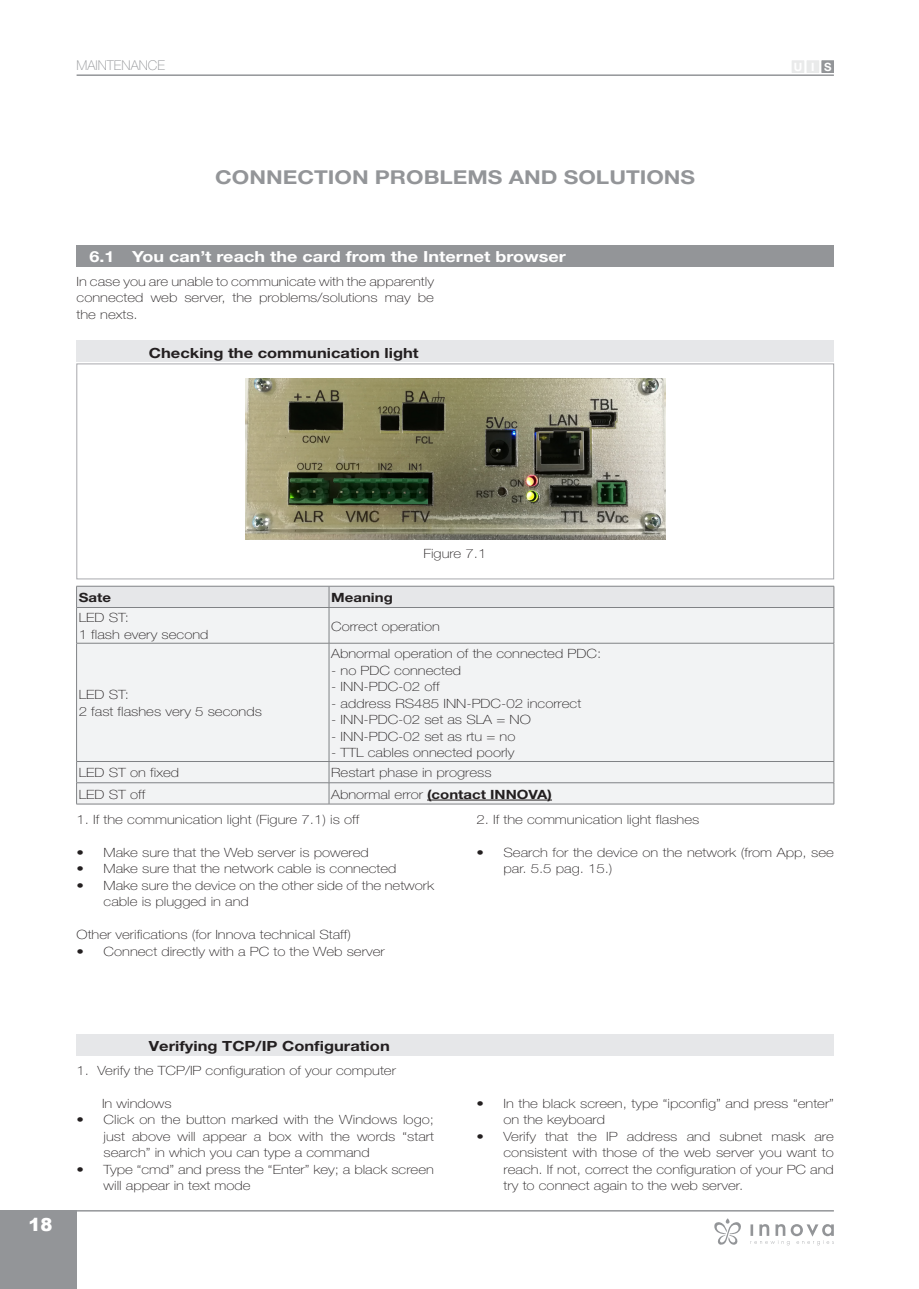
<style>
.page{position:relative;width:919px;height:1289px;background:#fff}
.page>*{position:absolute;margin:0;border:0;box-sizing:border-box;transform-origin:0 0}
.H1_-_Titolo_Capitolo{font:700 19.2px "Helvetica Neue LT Std";color:#939598;scale:1.18 1}
.t1{font:900 18px "Arial";color:#fff}
.H2_-_Capitolo_non_nu{font:700 15.3px "Helvetica Neue LT Std";color:#fff;scale:1.18 1}
.H3_-_Titoli_paragraf{font:700 14.1px "Helvetica Neue LT Std";color:#231f20;scale:1.18 1}
.t2{font:100 13.5px "Helvetica Neue LT Std";color:#939598}
.Testo{font:100 12.75px/16.5px "Helvetica Neue LT Std";color:#231f20;scale:1.18 1}
.Testo-2{font:700 12.75px "Helvetica Neue LT Std";color:#231f20;scale:1.18 1}
.Intestazioni_tabelle{font:700 12.75px "Helvetica Neue LT Std";color:#231f20;scale:1.18 1}
.Rientro_Test_Mono{font:100 12.75px "Helvetica Neue LT Std";color:#231f20;scale:1.18 1}
.t3{font:700 11.4px "Helvetica Neue LT Std";color:#fff}
.s1{font-weight:100}
</style>
<div class="page">
<hr style="left:77px;top:1209px;width:756px;height:2px;background:#939598">
<div style="left:0;top:1209px;width:77px;height:79px;background:#939598"></div>
<hr style="left:77px;top:74px;width:756px;height:2px;background:#939598">
<div style="left:821px;top:61px;width:12px;height:11px;background:#939598"></div>
<div style="left:821px;top:60px;width:12px;height:13px;border:1px solid #939598"></div>
<div style="left:807px;top:61px;width:11px;height:11px;background:#e9eaea"></div>
<div style="left:792px;top:61px;width:11px;height:11px;background:#e9eaea"></div>
<div style="left:77px;top:245px;width:756px;height:21px;background:#939598"></div>
<div style="left:77px;top:363px;width:756px;height:216px;border:1px solid #a8a9ad"></div>
<div style="left:77px;top:341px;width:756px;height:21px;background:#e6e7e9"></div>
<div style="left:77px;top:1033px;width:756px;height:22px;background:#e6e7e9"></div>
<div style="left:77px;top:608px;width:756px;height:195px;background:#f2f3f4"></div>
<div style="left:76px;top:587px;width:758px;height:20px;background:#e6e7e9"></div>
<hr style="left:76px;top:586px;width:253px;height:1px;background:#808285">
<hr style="left:329px;top:586px;width:505px;height:1px;background:#808285">
<hr style="left:76px;top:607px;width:1px;height:36px;background:#808285">
<hr style="left:329px;top:607px;width:1px;height:36px;background:#808285">
<hr style="left:833px;top:607px;width:1px;height:36px;background:#808285">
<hr style="left:76px;top:643px;width:1px;height:118px;background:#808285">
<hr style="left:329px;top:643px;width:1px;height:118px;background:#808285">
<hr style="left:833px;top:643px;width:1px;height:118px;background:#808285">
<svg style="left:76px;top:762px;width:1px;height:41px"></svg>
<svg style="left:329px;top:762px;width:1px;height:41px"></svg>
<svg style="left:833px;top:762px;width:1px;height:41px"></svg>
<hr style="left:76px;top:607px;width:253px;height:1px;background:#808285">
<hr style="left:329px;top:607px;width:505px;height:1px;background:#808285">
<hr style="left:76px;top:643px;width:253px;height:1px;background:#808285">
<hr style="left:329px;top:643px;width:505px;height:1px;background:#808285">
<hr style="left:76px;top:761px;width:253px;height:1px;background:#808285">
<hr style="left:329px;top:761px;width:505px;height:1px;background:#808285">
<hr style="left:76px;top:782px;width:253px;height:1px;background:#808285">
<hr style="left:329px;top:782px;width:505px;height:1px;background:#808285">
<hr style="left:76px;top:803px;width:253px;height:1px;background:#808285">
<hr style="left:329px;top:803px;width:505px;height:1px;background:#808285">
<hr style="left:427px;top:799px;width:125px;height:1px;background:#231f20">
<img style="left:245px;top:378px;width:420px;height:161px">
<svg style="left:750px;top:1224px;width:83px;height:21px"></svg>
<svg style="left:714px;top:1218px;width:27px;height:27px"></svg>
<p class="t2" style="left:77px;top:57px;width:90px">MAINTENANCE</p>
<p class="H1_-_Titolo_Capitolo" style="left:215px;top:165px;width:408px">CONNECTION PROBLEMS AND SOLUTIONS</p>
<p class="H2_-_Capitolo_non_nu" style="left:89px;top:247px;width:23px">6.1</p>
<p class="H2_-_Capitolo_non_nu" style="left:132px;top:247px;width:369px">You can’t reach the card from the Internet browser</p>
<p class="Testo" style="left:77px;top:273px;width:304px;text-align:justify">In case you are unable to communicate with the apparently connected web server, the problems/solutions may be the nexts.</p>
<p class="H3_-_Titoli_paragraf" style="left:149px;top:344px;width:230px">Checking the communication light</p>
<p class="t3" style="left:793px;top:60px;width:39px">UIS</p>
<p class="Rientro_Test_Mono" style="left:423px;top:546px;width:55px">Figure 7.1</p>
<p class="Intestazioni_tabelle" style="left:79px;top:589px;width:29px">Sate</p>
<p class="Intestazioni_tabelle" style="left:331px;top:589px;width:54px">Meaning</p>
<p class="Testo" style="left:79px;top:609px;width:44px">LED ST:</p>
<p class="Testo" style="left:79px;top:626px;width:111px">1 flash every second</p>
<p class="Testo" style="left:331px;top:618px;width:94px">Correct operation</p>
<p class="Testo" style="left:79px;top:686px;width:44px">LED ST:</p>
<p class="Testo" style="left:79px;top:703px;width:157px">2 fast flashes very 5 seconds</p>
<p class="Testo" style="left:331px;top:645px;width:230px">Abnormal operation of the connected PDC:</p>
<p class="Testo" style="left:331px;top:662px;width:112px">- no PDC connected</p>
<p class="Testo" style="left:331px;top:678px;width:93px">- INN-PDC-02 off</p>
<p class="Testo" style="left:331px;top:695px;width:213px">- address RS485 INN-PDC-02 incorrect</p>
<p class="Testo" style="left:331px;top:711px;width:171px">- INN-PDC-02 set as SLA = NO</p>
<p class="Testo" style="left:331px;top:728px;width:158px">- INN-PDC-02 set as rtu = no</p>
<p class="Testo" style="left:331px;top:744px;width:157px">- TTL cables onnected poorly</p>
<p class="Testo" style="left:79px;top:764px;width:87px">LED ST on fixed</p>
<p class="Testo" style="left:331px;top:764px;width:137px">Restart phase in progress</p>
<p class="Testo" style="left:79px;top:786px;width:58px">LED ST off</p>
<p class="Testo-2" style="left:331px;top:786px;width:189px"><span class="s1">Abnormal error</span> (contact INNOVA)</p>
<p class="Testo" style="left:77px;top:811px;width:241px">1. If the communication light (Figure 7.1) is off</p>
<p class="Testo" style="left:77px;top:844px;width:249px">• Make sure that the Web server is powered</p>
<p class="Testo" style="left:77px;top:860px;width:273px">• Make sure that the network cable is connected</p>
<p class="Testo" style="left:104px;top:877px;width:281px;text-indent:-27px">• Make sure the device on the other side of the network cable is plugged in and</p>
<p class="Testo" style="left:77px;top:926px;width:234px">Other verifications (for Innova technical Staff)</p>
<p class="Testo" style="left:77px;top:943px;width:262px">• Connect directly with a PC to the Web server</p>
<p class="Testo" style="left:476px;top:811px;width:190px">2. If the communication light flashes</p>
<p class="Testo" style="left:503px;top:844px;width:281px;text-indent:-27px">• Search for the device on the network (from App, see par. 5.5 pag. 15.)</p>
<h2 class="t1" style="left:28px;top:1211px;width:26px">18</h2>
<p class="H3_-_Titoli_paragraf" style="left:149px;top:1037px;width:206px">Verifying TCP/IP Configuration</p>
<p class="Testo" style="left:77px;top:1061px;width:272px">1. Verify the TCP/IP configuration of your computer</p>
<p class="Testo" style="left:102px;top:1094px;width:60px">In windows</p>
<p class="Testo" style="left:104px;top:1111px;width:281px;text-align:justify;text-indent:-27px">• Click on the button marked with the Windows logo; just above will appear a box with the words “start search” in which you can type a command</p>
<p class="Testo" style="left:104px;top:1160px;width:281px;text-indent:-27px">• Type “cmd” and press the “Enter” key; a black screen will appear in text mode</p>
<p class="Testo" style="left:503px;top:1094px;width:281px;text-indent:-27px">• In the black screen, type “ipconfig” and press “enter” on the keyboard</p>
<p class="Testo" style="left:503px;top:1127px;width:281px;text-align:justify;text-indent:-27px">• Verify that the IP address and subnet mask are consistent with those of the web server you want to reach. If not, correct the configuration of your PC and try to connect again to the web server.</p>
</div>
